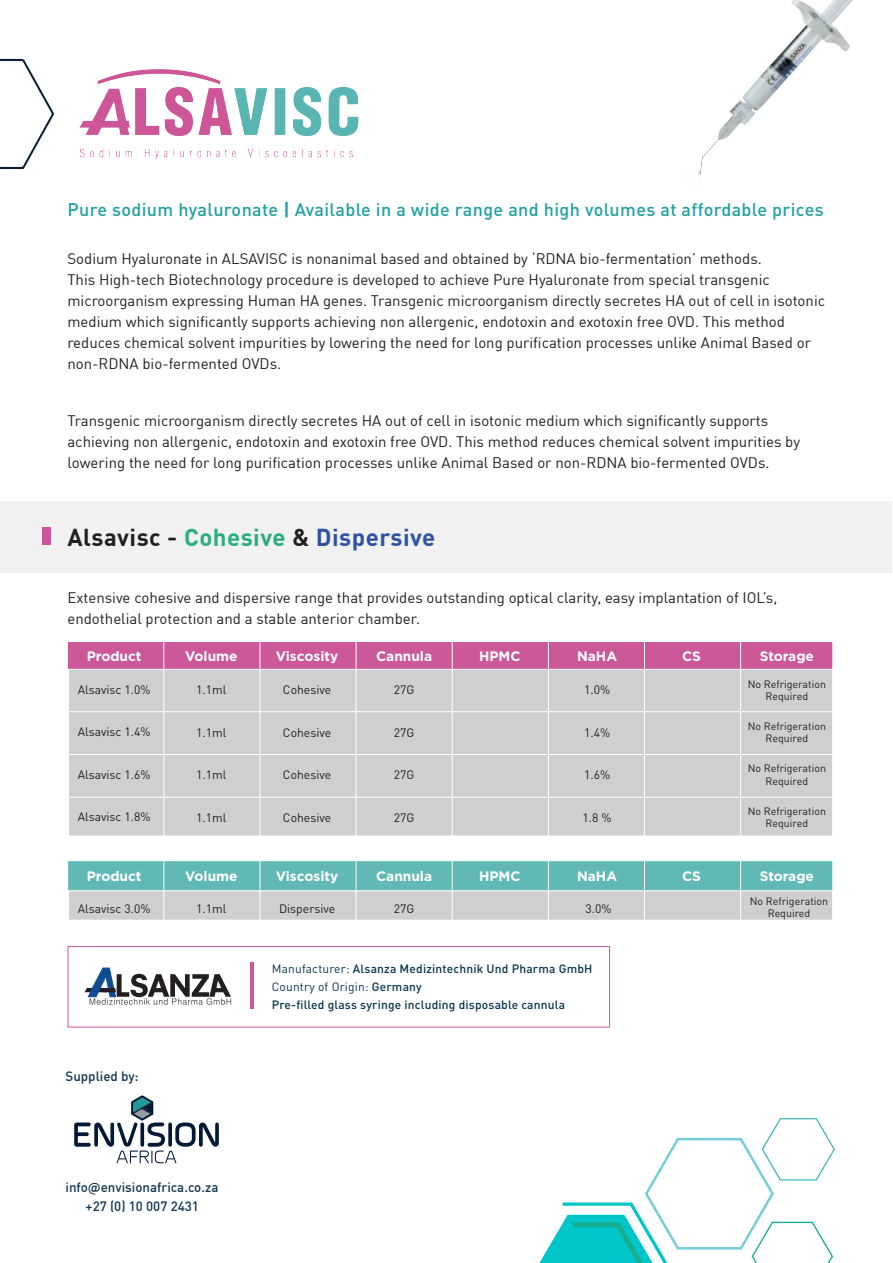
<style>
.page{position:relative;width:893px;height:1263px;background:#fff}
.page>*{position:absolute;margin:0;border:0;box-sizing:border-box;transform-origin:0 0}
.t1{font:700 24px "DIN Offc Pro";letter-spacing:.02em;color:#231f20}
.t2{font:500 18px "DIN Pro";letter-spacing:.02em;color:#21a1a3}
.t3{font:15px/21px "DIN Offc Pro";color:#231f20}
.t4{font:700 13.65px "Gotham";color:#fff}
.t5{font:500 13.35px "DIN Offc Pro";color:#113650}
.t6{font:12.15px "DIN Pro";color:#231f20}
.t7{font:500 12px "DIN Pro";letter-spacing:.015em;color:#07364e}
.t8{font:12px "DIN Pro";letter-spacing:.015em;color:#07364e}
.t9{font:10.65px/12.8px "DIN Pro";color:#231f20;text-align:center}
.s1{font-weight:700}
.s2{color:#2aae80}
.s3{color:#2e51a3}
.s4{font-weight:400}
.s5{font-weight:500}
</style>
<div class="page">
<div style="left:0;top:502px;width:892px;height:71px;background:#ededed"></div>
<div style="left:68px;top:643px;width:766px;height:194px;background:#d0cfcf;border:2px solid #fff"></div>
<div style="left:68px;top:860px;width:766px;height:61px;background:#d0cfcf;border:2px solid #fff"></div>
<svg style="left:0;top:59px;width:54px;height:110px"></svg>
<img style="left:79px;top:69px;width:280px;height:90px">
<div style="left:67px;top:860px;width:766px;height:31px;background:#60b9b5;border:1px solid #fff"></div>
<div style="left:67px;top:641px;width:766px;height:29px;background:#cc5799;border:1px solid #fff"></div>
<svg style="left:84px;top:968px;width:147px;height:37px"></svg>
<hr style="left:250px;top:962px;width:3px;height:47px;background:#cc5598">
<hr style="left:68px;top:711px;width:765px;height:1px;background:#fff">
<hr style="left:68px;top:754px;width:765px;height:1px;background:#fff">
<hr style="left:68px;top:797px;width:765px;height:1px;background:#fff">
<hr style="left:163px;top:861px;width:1px;height:30px;background:#fff">
<hr style="left:356px;top:861px;width:1px;height:30px;background:#fff">
<hr style="left:548px;top:861px;width:1px;height:30px;background:#fff">
<hr style="left:260px;top:861px;width:1px;height:30px;background:#fff">
<hr style="left:452px;top:861px;width:1px;height:30px;background:#fff">
<hr style="left:644px;top:861px;width:1px;height:30px;background:#fff">
<hr style="left:740px;top:861px;width:1px;height:30px;background:#fff">
<hr style="left:163px;top:641px;width:1px;height:31px;background:#fff">
<hr style="left:356px;top:641px;width:1px;height:31px;background:#fff">
<hr style="left:548px;top:641px;width:1px;height:31px;background:#fff">
<hr style="left:260px;top:641px;width:1px;height:31px;background:#fff">
<hr style="left:452px;top:641px;width:1px;height:31px;background:#fff">
<hr style="left:644px;top:641px;width:1px;height:31px;background:#fff">
<hr style="left:740px;top:641px;width:1px;height:31px;background:#fff">
<hr style="left:163px;top:669px;width:1px;height:167px;background:#fff">
<hr style="left:356px;top:669px;width:1px;height:167px;background:#fff">
<hr style="left:548px;top:669px;width:1px;height:167px;background:#fff">
<hr style="left:260px;top:669px;width:1px;height:167px;background:#fff">
<hr style="left:452px;top:669px;width:1px;height:167px;background:#fff">
<hr style="left:644px;top:669px;width:1px;height:167px;background:#fff">
<hr style="left:740px;top:669px;width:1px;height:167px;background:#fff">
<svg style="left:163px;top:891px;width:1px;height:29px"></svg>
<svg style="left:356px;top:891px;width:1px;height:29px"></svg>
<svg style="left:548px;top:891px;width:1px;height:29px"></svg>
<svg style="left:260px;top:891px;width:1px;height:29px"></svg>
<svg style="left:452px;top:891px;width:1px;height:29px"></svg>
<svg style="left:644px;top:891px;width:1px;height:29px"></svg>
<svg style="left:740px;top:891px;width:1px;height:29px"></svg>
<div style="left:68px;top:946px;width:542px;height:81px;border:1px solid #cc5598"></div>
<div style="left:42px;top:527px;width:8px;height:18px;background:#cc5598"></div>
<img style="left:698px;top:0;width:155px;height:175px">
<svg style="left:539px;top:1118px;width:296px;height:145px"></svg>
<svg style="left:74px;top:1095px;width:145px;height:68px"></svg>
<p class="t2" style="left:67px;top:198px;width:758px">Pure sodium hyaluronate <span class="s1">|</span> Available in a wide range and high volumes at affordable prices</p>
<p class="t3" style="left:67px;top:246px;width:759px">Sodium Hyaluronate in ALSAVISC is nonanimal based and obtained by ‘RDNA bio-fermentation’ methods.<br>This High-tech Biotechnology procedure is developed to achieve Pure Hyaluronate from special transgenic microorganism expressing Human HA genes. Transgenic microorganism directly secretes HA out of cell in isotonic medium which significantly supports achieving non allergenic, endotoxin and exotoxin free OVD. This method reduces chemical solvent impurities by lowering the need for long purification processes unlike Animal Based or non-RDNA bio-fermented OVDs.</p>
<p class="t3" style="left:67px;top:408px;width:734px">Transgenic microorganism directly secretes HA out of cell in isotonic medium which significantly supports achieving non allergenic, endotoxin and exotoxin free OVD. This method reduces chemical solvent impurities by lowering the need for long purification processes unlike Animal Based or non-RDNA bio-fermented OVDs.</p>
<p class="t1" style="left:67px;top:517px;width:369px">Alsavisc - <span class="s2">Cohesive</span> &amp; <span class="s3">Dispersive</span></p>
<p class="t3" style="left:67px;top:585px;width:711px">Extensive cohesive and dispersive range that provides outstanding optical clarity, easy implantation of IOL’s, endothelial protection and a stable anterior chamber.</p>
<p class="t4" style="left:87px;top:647px;width:56px">Product</p>
<p class="t4" style="left:185px;top:647px;width:54px">Volume</p>
<p class="t4" style="left:276px;top:647px;width:64px">Viscosity</p>
<p class="t4" style="left:376px;top:647px;width:57px">Cannula</p>
<p class="t4" style="left:479px;top:647px;width:43px">HPMC</p>
<p class="t4" style="left:577px;top:647px;width:42px">NaHA</p>
<p class="t4" style="left:682px;top:647px;width:20px">CS</p>
<p class="t4" style="left:760px;top:647px;width:56px">Storage</p>
<p class="t6" style="left:78px;top:681px;width:75px">Alsavisc 1.0%</p>
<p class="t6" style="left:78px;top:723px;width:75px">Alsavisc 1.4%</p>
<p class="t6" style="left:78px;top:766px;width:75px">Alsavisc 1.6%</p>
<p class="t6" style="left:78px;top:808px;width:75px">Alsavisc 1.8%</p>
<p class="t6" style="left:196px;top:681px;width:32px">1.1ml</p>
<p class="t6" style="left:196px;top:724px;width:32px">1.1ml</p>
<p class="t6" style="left:196px;top:766px;width:32px">1.1ml</p>
<p class="t6" style="left:196px;top:809px;width:32px">1.1ml</p>
<p class="t6" style="left:283px;top:681px;width:50px">Cohesive</p>
<p class="t6" style="left:283px;top:724px;width:50px">Cohesive</p>
<p class="t6" style="left:283px;top:766px;width:50px">Cohesive</p>
<p class="t6" style="left:283px;top:809px;width:50px">Cohesive</p>
<p class="t6" style="left:394px;top:681px;width:22px">27G</p>
<p class="t6" style="left:394px;top:724px;width:22px">27G</p>
<p class="t6" style="left:394px;top:766px;width:22px">27G</p>
<p class="t6" style="left:394px;top:809px;width:22px">27G</p>
<p class="t6" style="left:584px;top:681px;width:28px">1.0%</p>
<p class="t6" style="left:584px;top:724px;width:28px">1.4%</p>
<p class="t6" style="left:584px;top:766px;width:28px">1.6%</p>
<p class="t6" style="left:583px;top:809px;width:31px">1.8 %</p>
<p class="t9" style="left:748px;top:677px;width:80px">No Refrigeration<br>Required</p>
<p class="t9" style="left:748px;top:719px;width:80px">No Refrigeration<br>Required</p>
<p class="t9" style="left:748px;top:761px;width:80px">No Refrigeration<br>Required</p>
<p class="t9" style="left:748px;top:804px;width:80px">No Refrigeration<br>Required</p>
<p class="t4" style="left:87px;top:867px;width:56px">Product</p>
<p class="t4" style="left:185px;top:867px;width:54px">Volume</p>
<p class="t4" style="left:276px;top:867px;width:64px">Viscosity</p>
<p class="t4" style="left:376px;top:867px;width:57px">Cannula</p>
<p class="t4" style="left:479px;top:867px;width:43px">HPMC</p>
<p class="t4" style="left:577px;top:867px;width:42px">NaHA</p>
<p class="t4" style="left:682px;top:867px;width:20px">CS</p>
<p class="t4" style="left:760px;top:867px;width:56px">Storage</p>
<p class="t6" style="left:78px;top:900px;width:75px">Alsavisc 3.0%</p>
<p class="t6" style="left:196px;top:900px;width:32px">1.1ml</p>
<p class="t5" style="left:66px;top:1065px;width:74px">Supplied by:</p>
<p class="t5" style="left:66px;top:1176px;width:154px">info@envisionafrica.co.za</p>
<p class="t5" style="left:86px;top:1196px;width:115px">+27 (0) 10 007 2431</p>
<p class="t6" style="left:279px;top:900px;width:58px">Dispersive</p>
<p class="t6" style="left:394px;top:900px;width:22px">27G</p>
<p class="t6" style="left:586px;top:900px;width:28px">3.0%</p>
<p class="t7" style="left:272px;top:961px;width:322px"><span class="s4">Manufacturer:</span> Alsanza Medizintechnik Und Pharma GmbH</p>
<p class="t8" style="left:272px;top:979px;width:152px">Country of Origin: <span class="s5">Germany</span></p>
<p class="t7" style="left:272px;top:997px;width:295px">Pre-filled glass syringe including disposable cannula</p>
<p class="t9" style="left:750px;top:894px;width:80px">No Refrigeration<br>Required</p>
</div>
